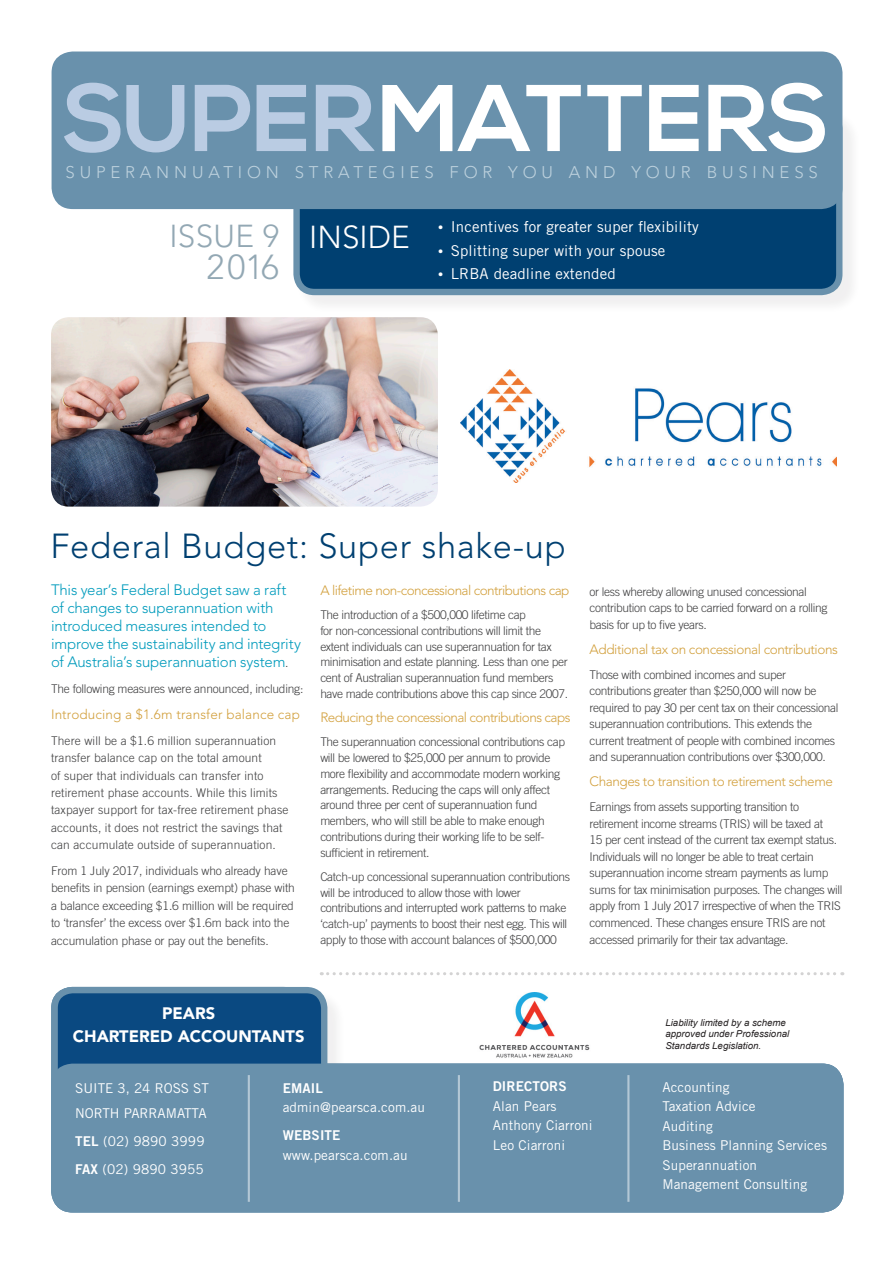
<style>
.page{position:relative;width:893px;height:1263px;background:#fff}
.page>*{position:absolute;margin:0;border:0;box-sizing:border-box;transform-origin:0 0}
.Title_-_Article{font:700 94.5px "Nexa";color:#fff}
.Title_-_Article-2{font:300 34.5px "Avenir LT Std";letter-spacing:.02em;color:#004071}
.Title_-_Article-3{font:300 34.5px "Avenir LT Std";color:#93a8b4}
.Title_-_Article-4{font:300 31.5px "Avenir LT Std";color:#fff}
.Title_-_Article-5{font:300 31.5px "Avenir LT Std";letter-spacing:.01em;color:#93a8b4}
.t1{font:300 16.8px "Avenir LT Std";letter-spacing:.285em;color:#bdd1dd}
.t2{font:900 16.5px/22.5px "Avenir LT Std";color:#fff;text-align:center}
.Body_Text{font:300 15px/18px "Avenir LT Std";letter-spacing:-.015em;color:#009bbc}
.t3{font:15px "Trade Gothic LT Std";letter-spacing:.01em;color:#fff}
.t4{font:13.5px/19.5px "Trade Gothic LT Std";letter-spacing:.01em;color:#fff}
.Body_Text-2{font:300 13.5px "Avenir LT Std";letter-spacing:-.03em;color:#d2a03d}
.Body_Text-3{font:300 13.5px "Avenir LT Std";letter-spacing:.01em;color:#d2a03d}
.Body_Text-4{font:300 12px/15.8px "Trade Gothic LT Std";letter-spacing:-.03em;color:#3e3e3f}
.Body_Text-5{font:300 12px/17.4px "Trade Gothic LT Std";letter-spacing:.01em;color:#3e3e3f}
.Body_Text-6{font:300 12px/17.4px "Trade Gothic LT Std";letter-spacing:-.01em;color:#3e3e3f}
.t5{font:italic 9.45px/11.4px "Arial";color:#231f20}
.s1{color:#bacce3}
.s2{font-family:"Myriad Pro";font-size:18px}
.s3{font-family:"Trade Gothic LT Std";font-size:12px;color:#3e3e3f}
.s4{font-family:"Trade Gothic LT Std Bd 2"}
</style>
<div class="page">
<div style="left:296px;top:110px;width:565px;height:204px;background:#231f20;opacity:.07"></div>
<div style="left:297px;top:111px;width:542px;height:181px;background:#004071;border-radius:18px"></div>
<div style="left:293px;top:108px;width:549px;height:187px;border:6px solid #6991ac;border-radius:18px"></div>
<div style="left:52px;top:52px;width:790px;height:157px;background:#6991ac;border-radius:21px"></div>
<img style="left:51px;top:317px;width:387px;height:190px">
<svg style="left:328px;top:972px;width:515px;height:3px"></svg>
<img style="left:461px;top:369px;width:375px;height:113px">
<div style="left:54px;top:989px;width:292px;height:219px;background:#f8f8f8"></div>
<div style="left:55px;top:990px;width:269px;height:196px;background:#0a4981;border-radius:18px"></div>
<div style="left:51px;top:987px;width:276px;height:202px;border:6px solid #6991ac;border-radius:18px"></div>
<div style="left:51px;top:1063px;width:792px;height:149px;background:#6991ac;border-radius:21px"></div>
<hr style="left:248px;top:1075px;width:2px;height:127px;background:#fff">
<hr style="left:458px;top:1075px;width:2px;height:127px;background:#fff">
<hr style="left:627px;top:1075px;width:2px;height:127px;background:#fff">
<img style="left:479px;top:992px;width:111px;height:66px">
<p class="Title_-_Article" style="left:63px;top:64px;width:768px"><span class="s1">SUPER</span>MATTERS</p>
<p class="t1" style="left:66px;top:163px;width:754px">SUPERANNUATION STRATEGIES FOR YOU AND YOUR BUSINESS</p>
<p class="Title_-_Article-5" style="left:169px;top:218px;width:111px">ISSUE 9</p>
<p class="Title_-_Article-3" style="left:206px;top:247px;width:74px">2016</p>
<p class="Title_-_Article-4" style="left:309px;top:218px;width:102px">INSIDE</p>
<p class="t3" style="left:438px;top:217px;width:262px"><span class="s2">•</span> Incentives for greater super flexibility</p>
<p class="t3" style="left:438px;top:241px;width:229px"><span class="s2">•</span> Splitting super with your spouse</p>
<p class="t3" style="left:438px;top:265px;width:179px"><span class="s2">•</span> LRBA deadline extended</p>
<p class="Title_-_Article-2" style="left:50px;top:526px;width:517px">Federal Budget: Super shake-up</p>
<p class="Body_Text" style="left:51px;top:581px;width:251px">This year’s Federal Budget saw a raft of changes to superannuation with introduced measures intended to improve the sustainability and integrity of Australia’s superannuation system<span class="s3">.</span></p>
<p class="Body_Text-4" style="left:51px;top:681px;width:254px">The following measures were announced, including:</p>
<p class="Body_Text-3" style="left:51px;top:706px;width:250px">Introducing a $1.6m transfer balance cap</p>
<p class="Body_Text-5" style="left:51px;top:732px;width:239px">There will be a $1.6 million superannuation transfer balance cap on the total amount<br>of super that individuals can transfer into retirement phase accounts. While this limits taxpayer support for tax-free retirement phase accounts, it does not restrict the savings that can accumulate outside of superannuation.</p>
<p class="Body_Text-6" style="left:51px;top:862px;width:245px">From 1 July 2017, individuals who already have benefits in pension (earnings exempt) phase with a balance exceeding $1.6 million will be required to ‘transfer’ the excess over $1.6m back into the accumulation phase or pay out the benefits.</p>
<p class="Body_Text-2" style="left:320px;top:582px;width:251px">A lifetime non-concessional contributions cap</p>
<p class="Body_Text-4" style="left:320px;top:607px;width:249px">The introduction of a $500,000 lifetime cap<br>for non-concessional contributions will limit the extent individuals can use superannuation for tax minimisation and estate planning. Less than one per cent of Australian superannuation fund members have made contributions above this cap since 2007.</p>
<p class="Body_Text-2" style="left:320px;top:710px;width:252px">Reducing the concessional contributions caps</p>
<p class="Body_Text-4" style="left:320px;top:734px;width:246px">The superannuation concessional contributions cap will be lowered to $25,000 per annum to provide more flexibility and accommodate modern working arrangements. Reducing the caps will only affect around three per cent of superannuation fund members, who will still be able to make enough contributions during their working life to be self&shy;sufficient in retirement.</p>
<p class="Body_Text-4" style="left:320px;top:869px;width:251px">Catch-up concessional superannuation contributions will be introduced to allow those with lower contributions and interrupted work patterns to make ‘catch-up’ payments to boost their nest egg. This will apply to those with account balances of $500,000</p>
<p class="Body_Text-4" style="left:590px;top:583px;width:239px;line-height:16.5px">or less whereby allowing unused concessional contribution caps to be carried forward on a rolling basis for up to five years.</p>
<p class="Body_Text-2" style="left:590px;top:641px;width:250px">Additional tax on concessional contributions</p>
<p class="Body_Text-4" style="left:590px;top:666px;width:250px;line-height:16.5px">Those with combined incomes and super contributions greater than $250,000 will now be required to pay 30 per cent tax on their concessional superannuation contributions. This extends the current treatment of people with combined incomes and superannuation contributions over $300,000.</p>
<p class="Body_Text-2" style="left:590px;top:774px;width:245px">Changes to transition to retirement scheme</p>
<p class="Body_Text-4" style="left:590px;top:799px;width:254px;line-height:16.6px">Earnings from assets supporting transition to retirement income streams (TRIS) will be taxed at<br>15 per cent instead of the current tax exempt status.<br>Individuals will no longer be able to treat certain superannuation income stream payments as lump sums for tax minimisation purposes. The changes will apply from 1 July 2017 irrespective of when the TRIS commenced. These changes ensure TRIS are not accessed primarily for their tax advantage.</p>
<p class="t2" style="left:73px;top:1002px;width:233px">PEARS<br>CHARTERED ACCOUNTANTS</p>
<p class="t5" style="left:665px;top:1017px;width:125px">Liability limited by a scheme approved under Professional<br>Standards Legislation.</p>
<p class="t4" style="left:75px;top:1078px;width:135px">SUITE 3, 24 ROSS ST</p>
<p class="t4" style="left:75px;top:1103px;width:133px">NORTH PARRAMATTA</p>
<p class="t4" style="left:75px;top:1131px;width:131px"><span class="s4">TEL</span> (02) 9890 3999</p>
<p class="t4" style="left:75px;top:1159px;width:130px"><span class="s4">FAX</span> (02) 9890 3955</p>
<p class="t4" style="left:283px;top:1078px;width:144px"><span class="s4">EMAIL </span>admin@pearsca.com.au</p>
<p class="t4" style="left:283px;top:1126px;width:126px"><span class="s4">WEBSITE </span>www.pearsca.com.au</p>
<p class="t4" style="left:493px;top:1077px;width:101px"><span class="s4">DIRECTORS<br></span>Alan Pears<br>Anthony Ciarroni<br>Leo Ciarroni</p>
<p class="t4" style="left:662px;top:1077px;width:166px">Accounting<br>Taxation Advice<br>Auditing<br>Business Planning Services<br>Superannuation<br>Management Consulting</p>
</div>
